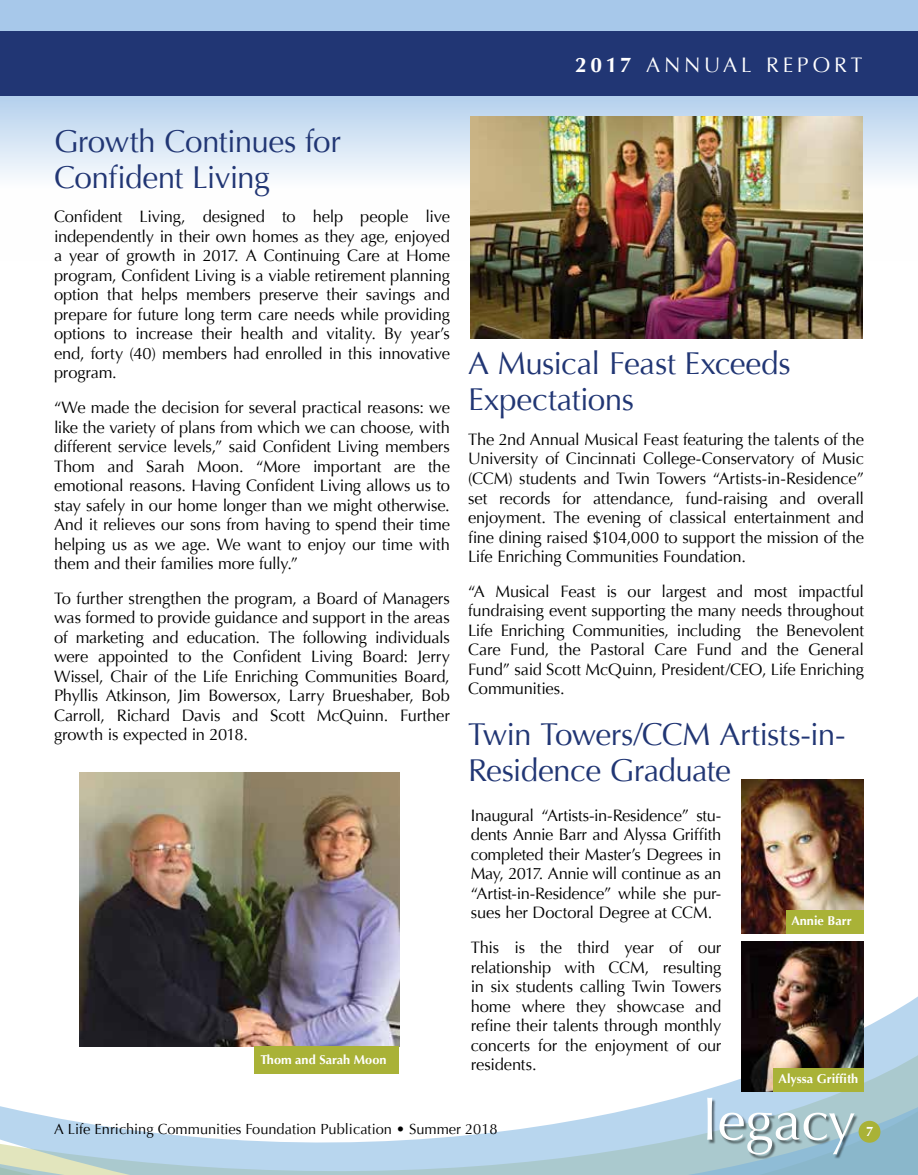
<style>
.page{position:relative;width:918px;height:1175px;background:#fff}
.page>*{position:absolute;margin:0;border:0;box-sizing:border-box;transform-origin:0 0}
.t1{font:55.8px "Optima";color:#fff}
.t2{font:31.5px/36px "Optima";letter-spacing:-.02em;color:#213674}
.t3{font:21px "Optima";letter-spacing:.185em;color:#fff}
.t4{font:16.5px/19.5px "Optima";letter-spacing:-.01em;color:#000;text-align:justify}
.t5{font:14.7px "Optima";color:#000}
.t6{font:700 13.5px "Optima";color:#fff}
.t7{font:700 12.75px "Optima";color:#fff}
.s1{font-weight:700}
</style>
<div class="page">
<img style="left:742px;top:779px;width:122px;height:154px">
<svg style="left:0;top:970px;width:918px;height:204px"></svg>
<svg style="left:0;top:0;width:918px;height:261px"></svg>
<div style="left:859px;top:1120px;width:21px;height:22px;background:#a9b237;border-radius:50%"></div>
<div style="left:0;top:29px;width:918px;height:68px;background:#213674"></div>
<div style="left:708px;top:1098px;width:151px;height:60px;background:#000;opacity:.5"></div>
<div style="left:787px;top:909px;width:77px;height:24px;background:#a9b237"></div>
<img style="left:742px;top:941px;width:122px;height:150px">
<img style="left:470px;top:116px;width:392px;height:223px">
<img style="left:79px;top:772px;width:320px;height:274px">
<div style="left:254px;top:1046px;width:145px;height:27px;background:#a9b237"></div>
<div style="left:773px;top:1067px;width:91px;height:24px;background:#a9b237"></div>
<p class="t3" style="left:575px;top:53px;width:289px"><span class="s1">2017</span> ANNUAL REPORT</p>
<h2 class="t2" style="left:54px;top:124px;width:288px">Growth Continues for<br>Confident Living</h2>
<p class="t4" style="left:54px;top:207px;width:397px">Confident Living, designed to help people live independently in their own homes as they age, enjoyed a year of growth in 2017. A Continuing Care at Home program, Confident Living is a viable retirement planning option that helps members preserve their savings and prepare for future long term care needs while providing options to increase their health and vitality. By year’s end, forty (40) members had enrolled in this innovative program.</p>
<p class="t4" style="left:54px;top:398px;width:397px">“We made the decision for several practical reasons: we like the variety of plans from which we can choose, with different service levels,” said Confident Living members Thom and Sarah Moon. “More important are the emotional reasons. Having Confident Living allows us to stay safely in our home longer than we might otherwise.<br>And it relieves our sons from having to spend their time helping us as we age. We want to enjoy our time with them and their families more fully.”</p>
<p class="t4" style="left:54px;top:588px;width:397px">To further strengthen the program, a Board of Managers was formed to provide guidance and support in the areas of marketing and education. The following individuals were appointed to the Confident Living Board: Jerry Wissel, Chair of the Life Enriching Communities Board, Phyllis Atkinson, Jim Bowersox, Larry Brueshaber, Bob Carroll, Richard Davis and Scott McQuinn. Further growth is expected in 2018.</p>
<p class="t7" style="left:260px;top:1052px;width:128px">Thom and Sarah Moon</p>
<h2 class="t2" style="left:468px;top:346px;width:324px">A Musical Feast Exceeds<br>Expectations</h2>
<p class="t4" style="left:468px;top:430px;width:397px">The 2nd Annual Musical Feast featuring the talents of the University of Cincinnati College-Conservatory of Music (CCM) students and Twin Towers “Artists-in-Residence” set records for attendance, fund-raising and overall enjoyment. The evening of classical entertainment and fine dining raised $104,000 to support the mission of the Life Enriching Communities Foundation.</p>
<p class="t4" style="left:468px;top:581px;width:397px">“A Musical Feast is our largest and most impactful fundraising event supporting the many needs throughout Life Enriching Communities, including the Benevolent Care Fund, the Pastoral Care Fund and the General Fund” said Scott McQuinn, President/CEO, Life Enriching Communities.</p>
<h2 class="t2" style="left:468px;top:717px;width:379px">Twin Towers/CCM Artists-in-<br>Residence Graduate</h2>
<p class="t4" style="left:471px;top:805px;width:252px">Inaugural “Artists-in-Residence” stu&shy;dents Annie Barr and Alyssa Griffith completed their Master’s Degrees in May, 2017. Annie will continue as an “Artist-in-Residence” while she pur&shy;sues her Doctoral Degree at CCM.</p>
<p class="t4" style="left:471px;top:937px;width:252px">This is the third year of our relationship with CCM, resulting in six students calling Twin Towers home where they showcase and refine their talents through monthly concerts for the enjoyment of our residents.</p>
<p class="t7" style="left:791px;top:913px;width:62px">Annie Barr</p>
<p class="t7" style="left:779px;top:1071px;width:81px">Alyssa Griffith</p>
<h1 class="t1" style="left:702px;top:1088px;width:155px">legacy</h1>
<p class="t5" style="left:54px;top:1120px;width:445px">A Life Enriching Communities Foundation Publication • Summer 2018</p>
<p class="t6" style="left:866px;top:1123px;width:9px">7</p>
</div>
